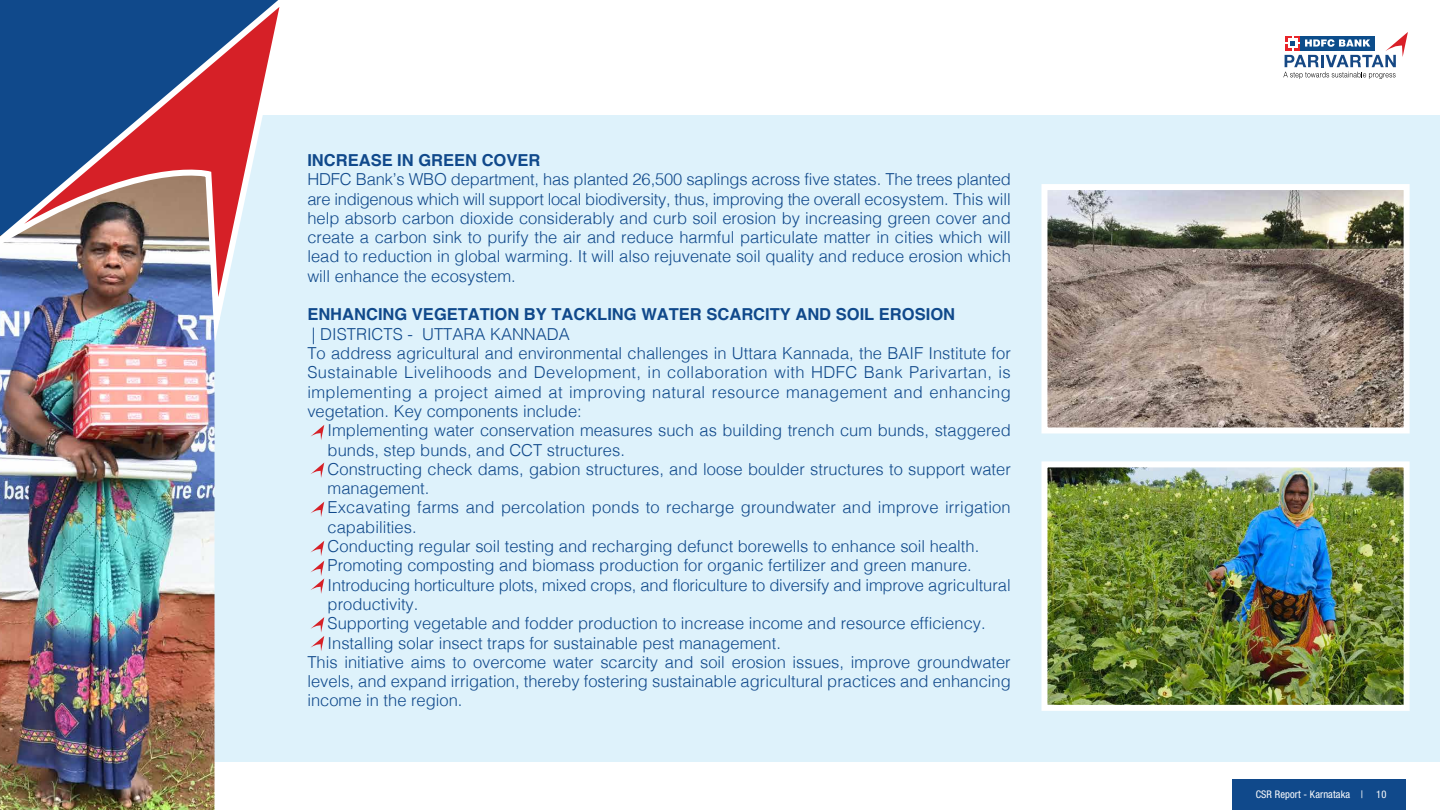
<style>
.page{position:relative;width:1440px;height:810px;background:#fff}
.page>*{position:absolute;margin:0;border:0;box-sizing:border-box;transform-origin:0 0}
.t1{font:300 16.5px/19.3px "Helvetica";color:#10498b;text-align:justify}
.t2{font:300 16.5px/19.3px "Helvetica";letter-spacing:.025em;color:#10498b}
.t3{font:700 16.5px "Helvetica";color:#10498b}
.t4{font:condensed 10.5px "Helvetica Neue LT Std";letter-spacing:.01em;color:#fff}
</style>
<div class="page">
<div style="left:198px;top:115px;width:1242px;height:647px;background:#def2fb"></div>
<img style="left:0;top:327px;width:218px;height:483px">
<img style="left:0;top:0;width:280px;height:327px">
<svg style="left:1283px;top:32px;width:125px;height:47px"></svg>
<img style="left:1048px;top:191px;width:355px;height:235px">
<div style="left:1041px;top:184px;width:369px;height:249px;border:6px solid #fff"></div>
<div style="left:1232px;top:779px;width:173px;height:31px;background:#10498b"></div>
<svg style="left:311px;top:425px;width:13px;height:15px"></svg>
<svg style="left:311px;top:502px;width:13px;height:15px"></svg>
<svg style="left:311px;top:463px;width:13px;height:15px"></svg>
<svg style="left:311px;top:541px;width:13px;height:53px"></svg>
<svg style="left:311px;top:617px;width:13px;height:34px"></svg>
<img style="left:1048px;top:468px;width:355px;height:236px">
<div style="left:1041px;top:461px;width:369px;height:250px;border:6px solid #fff"></div>
<p class="t3" style="left:307px;top:150px;width:235px">INCREASE IN GREEN COVER</p>
<p class="t1" style="left:307px;top:169px;width:705px">HDFC Bank’s WBO department, has planted 26,500 saplings across five states. The trees planted are indigenous which will support local biodiversity, thus, improving the overall ecosystem. This will help absorb carbon dioxide considerably and curb soil erosion by increasing green cover and create a carbon sink to purify the air and reduce harmful particulate matter in cities which will lead to reduction in global warming. It will also rejuvenate soil quality and reduce erosion which will enhance the ecosystem.</p>
<p class="t3" style="left:307px;top:305px;width:649px">ENHANCING VEGETATION BY TACKLING WATER SCARCITY AND SOIL EROSION</p>
<p class="t2" style="left:307px;top:323px;width:705px">| DISTRICTS - UTTARA KANNADA<br>To address agricultural and environmental challenges in Uttara Kannada, the BAIF Institute for Sustainable Livelihoods and Development, in collaboration with HDFC Bank Parivartan, is implementing a project aimed at improving natural resource management and enhancing vegetation. Key components include:</p>
<p class="t1" style="left:328px;top:420px;width:685px">Implementing water conservation measures such as building trench cum bunds, staggered</p>
<p class="t1" style="left:328px;top:439px;width:299px">bunds, step bunds, and CCT structures.</p>
<p class="t1" style="left:328px;top:458px;width:685px">Constructing check dams, gabion structures, and loose boulder structures to support water</p>
<p class="t1" style="left:328px;top:477px;width:103px">management.</p>
<p class="t1" style="left:328px;top:497px;width:685px">Excavating farms and percolation ponds to recharge groundwater and improve irrigation</p>
<p class="t1" style="left:328px;top:516px;width:91px">capabilities.</p>
<p class="t1" style="left:328px;top:535px;width:653px">Conducting regular soil testing and recharging defunct borewells to enhance soil health.</p>
<p class="t1" style="left:328px;top:555px;width:646px">Promoting composting and biomass production for organic fertilizer and green manure.</p>
<p class="t1" style="left:328px;top:574px;width:685px">Introducing horticulture plots, mixed crops, and floriculture to diversify and improve agricultural</p>
<p class="t1" style="left:328px;top:593px;width:92px">productivity.</p>
<p class="t1" style="left:328px;top:613px;width:660px">Supporting vegetable and fodder production to increase income and resource efficiency.</p>
<p class="t1" style="left:328px;top:632px;width:455px">Installing solar insect traps for sustainable pest management.</p>
<p class="t1" style="left:307px;top:651px;width:705px">This initiative aims to overcome water scarcity and soil erosion issues, improve groundwater</p>
<p class="t1" style="left:307px;top:671px;width:705px">levels, and expand irrigation, thereby fostering sustainable agricultural practices and enhancing</p>
<p class="t1" style="left:307px;top:690px;width:157px">income in the region.</p>
<p class="t4" style="left:1256px;top:788px;width:109px">CSR Report - Karnataka |</p>
<p class="t4" style="left:1376px;top:788px;width:12px">10</p>
</div>
